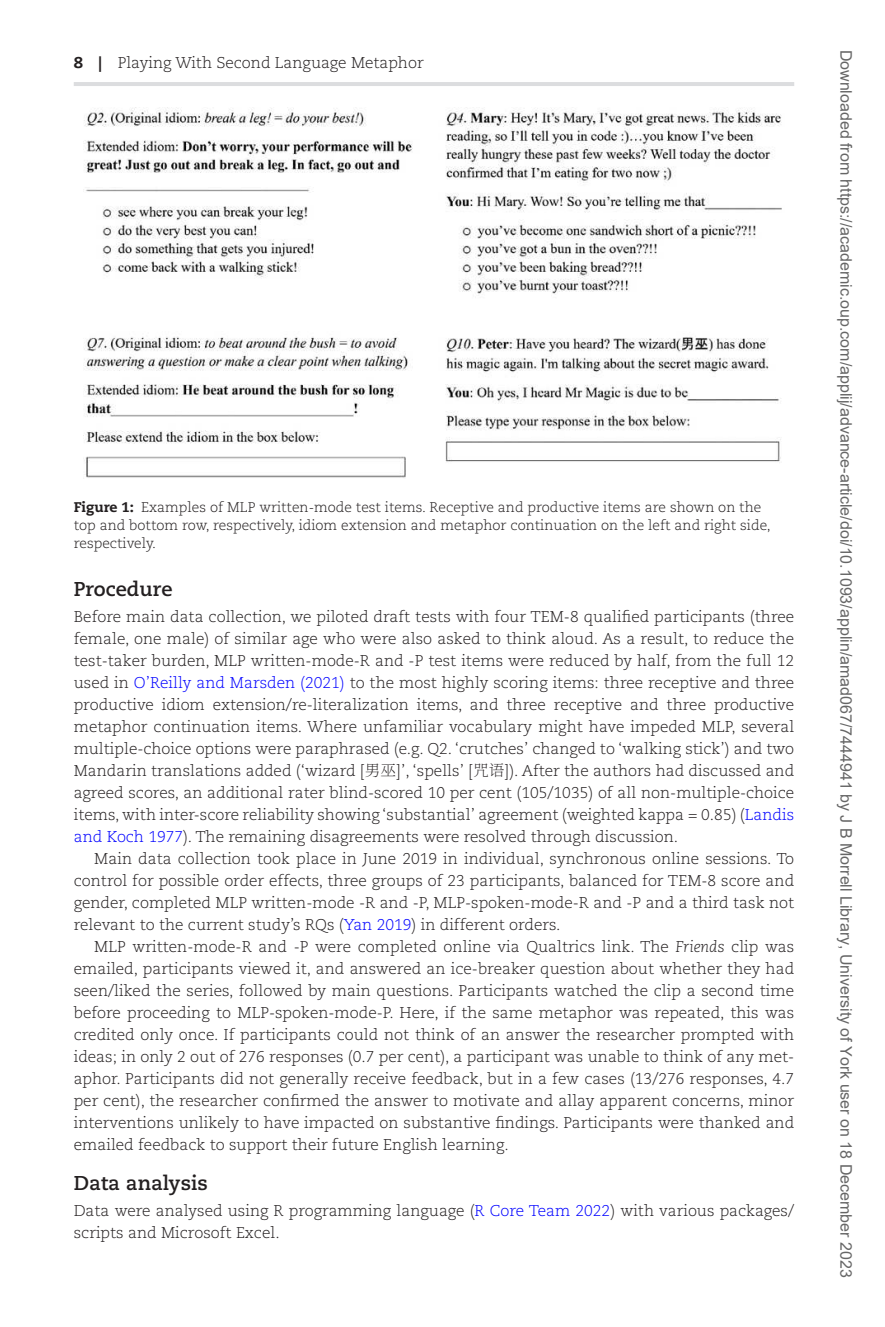
<style>
.page{position:relative;width:885px;height:1327px;background:#fff}
.page>*{position:absolute;margin:0;border:0;box-sizing:border-box;transform-origin:0 0}
.t1{font:700 20px "Caecilia LT Std";color:#231f20}
.t2{font:16px "Arial";color:#666}
.t3{font:300 15.6px/22px "Caecilia LT Std";color:#231f20;text-align:justify}
.t4{font:300 14px/18px "Caecilia LT Std";color:#231f20}
.s1{font-weight:800}
.s2{color:#00f}
.s3{font-family:"Noto Serif SC";font-weight:200}
.s4{font-style:italic}
</style>
<div class="page">
<hr style="left:74px;top:82px;width:720px;height:4px;background:#dcdddf">
<img style="left:83px;top:108px;width:699px;height:370px">
<p class="t3" style="left:74px;top:53px;width:351px"><span class="s1">8 |</span> Playing With Second Language Metaphor</p>
<p class="t4" style="left:74px;top:499px;width:698px"><span class="s1">Figure 1:</span> Examples of MLP written-mode test items. Receptive and productive items are shown on the top and bottom row, respectively, idiom extension and metaphor continuation on the left and right side, respectively.</p>
<p class="t1" style="left:74px;top:580px;width:100px">Procedure</p>
<p class="t3" style="left:74px;top:606px;width:722px">Before main data collection, we piloted draft tests with four TEM-8 qualified participants (three female, one male) of similar age who were also asked to think aloud. As a result, to reduce the test-taker burden, MLP written-mode-R and -P test items were reduced by half, from the full 12 used in <span class="s2">O’Reilly and Marsden (2021)</span> to the most highly scoring items: three receptive and three productive idiom extension/re-literalization items, and three receptive and three productive metaphor continuation items. Where unfamiliar vocabulary might have impeded MLP, several multiple-choice options were paraphrased (e.g. Q2. ‘crutches’ changed to ‘walking stick’) and two Mandarin translations added (‘wizard [<span class="s3">男巫</span>]’, ‘spells’ [<span class="s3">咒语</span>]). After the authors had discussed and agreed scores, an additional rater blind-scored 10 per cent (105/1035) of all non-multiple-choice items, with inter-score reliability showing ‘substantial’ agreement (weighted kappa = 0.85) (<span class="s2">Landis and Koch 1977</span>). The remaining disagreements were resolved through discussion.</p>
<p class="t3" style="left:74px;top:848px;width:722px;text-indent:20px">Main data collection took place in June 2019 in individual, synchronous online sessions. To control for possible order effects, three groups of 23 participants, balanced for TEM-8 score and gender, completed MLP written-mode -R and -P, MLP-spoken-mode-R and -P and a third task not relevant to the current study’s RQs (<span class="s2">Yan 2019</span>) in different orders.</p>
<p class="t3" style="left:74px;top:936px;width:722px;text-indent:20px">MLP written-mode-R and -P were completed online via Qualtrics link. The <span class="s4">Friends</span> clip was emailed, participants viewed it, and answered an ice-breaker question about whether they had seen/liked the series, followed by main questions. Participants watched the clip a second time before proceeding to MLP-spoken-mode-P. Here, if the same metaphor was repeated, this was credited only once. If participants could not think of an answer the researcher prompted with ideas; in only 2 out of 276 responses (0.7 per cent), a participant was unable to think of any met&shy;aphor. Participants did not generally receive feedback, but in a few cases (13/276 responses, 4.7 per cent), the researcher confirmed the answer to motivate and allay apparent concerns, minor interventions unlikely to have impacted on substantive findings. Participants were thanked and emailed feedback to support their future English learning.</p>
<p class="t1" style="left:74px;top:1174px;width:135px">Data analysis</p>
<p class="t3" style="left:74px;top:1200px;width:721px">Data were analysed using R programming language (<span class="s2">R Core Team 2022</span>) with various packages/ scripts and Microsoft Excel.</p>
<p class="t2" style="left:852px;top:50px;width:1229px;rotate:90deg">Downloaded from https://academic.oup.com/applij/advance-article/doi/10.1093/applin/amad067/7444941 by J B Morrell Library, University of York user on 18 December 2023</p>
</div>
